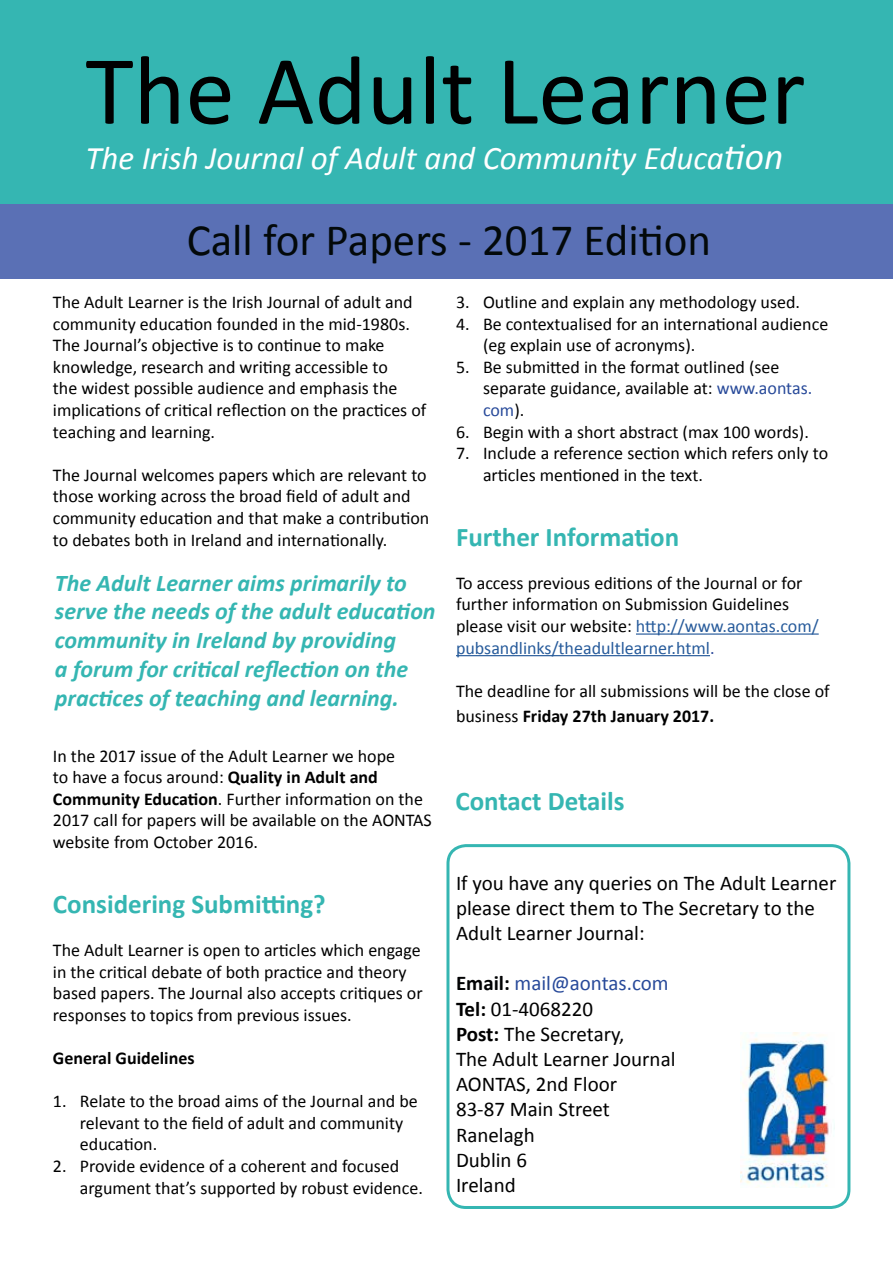
<style>
.page{position:relative;width:893px;height:1263px;background:#fff}
.page>*{position:absolute;margin:0;border:0;box-sizing:border-box;transform-origin:0 0}
.t1{font:99px "Calibri";color:#000}
.t2{font:45px "Calibri";color:#03090a}
.t3{font:italic 33px "Calibri";color:#fff}
.t4{font:700 27px "Calibri";color:#35b6b2}
.t5{font:italic 700 24px/28.8px "Calibri";color:#35b6b2}
.t6{font:21px/25.2px "Calibri";color:#000}
.t7{font:18px/21.6px "Calibri";color:#000}
.t8{font:700 18px "Calibri";color:#000}
.s1{font-size:37.5px}
.s2{color:#284a9a}
.s3{color:#275b9b}
.s4{color:#2a4899}
.s5{font-weight:700}
.s6{font-weight:700;color:#020304}
</style>
<div class="page">
<div style="left:0;top:0;width:893px;height:205px;background:#35b6b2"></div>
<img style="left:741px;top:1032px;width:88px;height:155px">
<div style="left:0;top:204px;width:893px;height:75px;background:#5a70b5"></div>
<hr style="left:636px;top:633px;width:183px;height:2px;background:#275b9b">
<hr style="left:456px;top:655px;width:254px;height:1px;background:#275b9b">
<div style="left:446px;top:844px;width:404px;height:365px;border:3px solid #35b6b2;border-radius:18px"></div>
<h1 class="t1" style="left:85px;top:28px;width:722px">The Adult Learner</h1>
<h3 class="t3" style="left:85px;top:135px;width:699px">The Irish Journal of Adult and Community Educa<span class="s1">tion</span></h3>
<h2 class="t2" style="left:187px;top:211px;width:526px">Call for Papers - 2017 Edition</h2>
<p class="t7" style="left:53px;top:291px;width:375px">The Adult Learner is the Irish Journal of adult and community education founded in the mid-1980s.<br>The Journal’s objective is to continue to make knowledge, research and writing accessible to<br>the widest possible audience and emphasis the implications of critical reflection on the practices of teaching and learning.</p>
<p class="t7" style="left:53px;top:464px;width:378px">The Journal welcomes papers which are relevant to those working across the broad field of adult and community education and that make a contribution to debates both in Ireland and internationally.</p>
<p class="t7" style="left:456px;top:291px;width:345px">3. Outline and explain any methodology used.</p>
<p class="t7" style="left:483px;top:313px;width:347px;text-indent:-27px">4. Be contextualised for an international audience (eg explain use of acronyms).</p>
<p class="t7" style="left:483px;top:356px;width:331px;text-indent:-27px">5. Be submitted in the format outlined (see separate guidance, available at: <span class="s2">www.aontas. com</span>).</p>
<p class="t7" style="left:456px;top:421px;width:354px">6. Begin with a short abstract (max 100 words).</p>
<p class="t7" style="left:483px;top:442px;width:347px;text-indent:-27px">7. Include a reference section which refers only to articles mentioned in the text.</p>
<h3 class="t4" style="left:456px;top:519px;width:225px">Further Information</h3>
<p class="t7" style="left:456px;top:572px;width:364px">To access previous editions of the Journal or for further information on Submission Guidelines please visit our website: <span class="s3">http://www.aontas.com/ pubsandlinks/theadultlearner.html</span><span class="s4">.</span></p>
<p class="t7" style="left:456px;top:678px;width:375px;line-height:25.2px">The deadline for all submissions will be the close of business <span class="s5">Friday 27th January 2017.</span></p>
<h3 class="t5" style="left:55px;top:568px;width:382px">The Adult Learner aims primarily to serve the needs of the adult education community in Ireland by providing<br>a forum for critical reflection on the practices of teaching and learning.</h3>
<p class="t7" style="left:53px;top:745px;width:380px">In the 2017 issue of the Adult Learner we hope<br>to have a focus around: <span class="s5">Quality in Adult and Community Education</span>. Further information on the 2017 call for papers will be available on the AONTAS website from October 2016.</p>
<h3 class="t4" style="left:53px;top:887px;width:274px">Considering Submitting?</h3>
<p class="t7" style="left:53px;top:939px;width:371px">The Adult Learner is open to articles which engage in the critical debate of both practice and theory based papers. The Journal also accepts critiques or responses to topics from previous issues.</p>
<p class="t8" style="left:53px;top:1046px;width:143px">General Guidelines</p>
<p class="t7" style="left:80px;top:1090px;width:339px;text-indent:-27px">1. Relate to the broad aims of the Journal and be relevant to the field of adult and community education.</p>
<p class="t7" style="left:80px;top:1155px;width:344px;text-indent:-27px">2. Provide evidence of a coherent and focused argument that’s supported by robust evidence.</p>
<h3 class="t4" style="left:455px;top:784px;width:171px">Contact Details</h3>
<p class="t6" style="left:456px;top:870px;width:382px">If you have any queries on The Adult Learner please direct them to The Secretary to the<br>Adult Learner Journal:</p>
<p class="t6" style="left:456px;top:971px;width:221px"><span class="s6">Email:</span> <span class="s2">mail@aontas.com<br></span><span class="s5">Tel:</span> 01-4068220<br><span class="s5">Post:</span> The Secretary,<br>The Adult Learner Journal<br>AONTAS, 2nd Floor<br>83-87 Main Street<br>Ranelagh<br>Dublin 6<br>Ireland</p>
</div>
